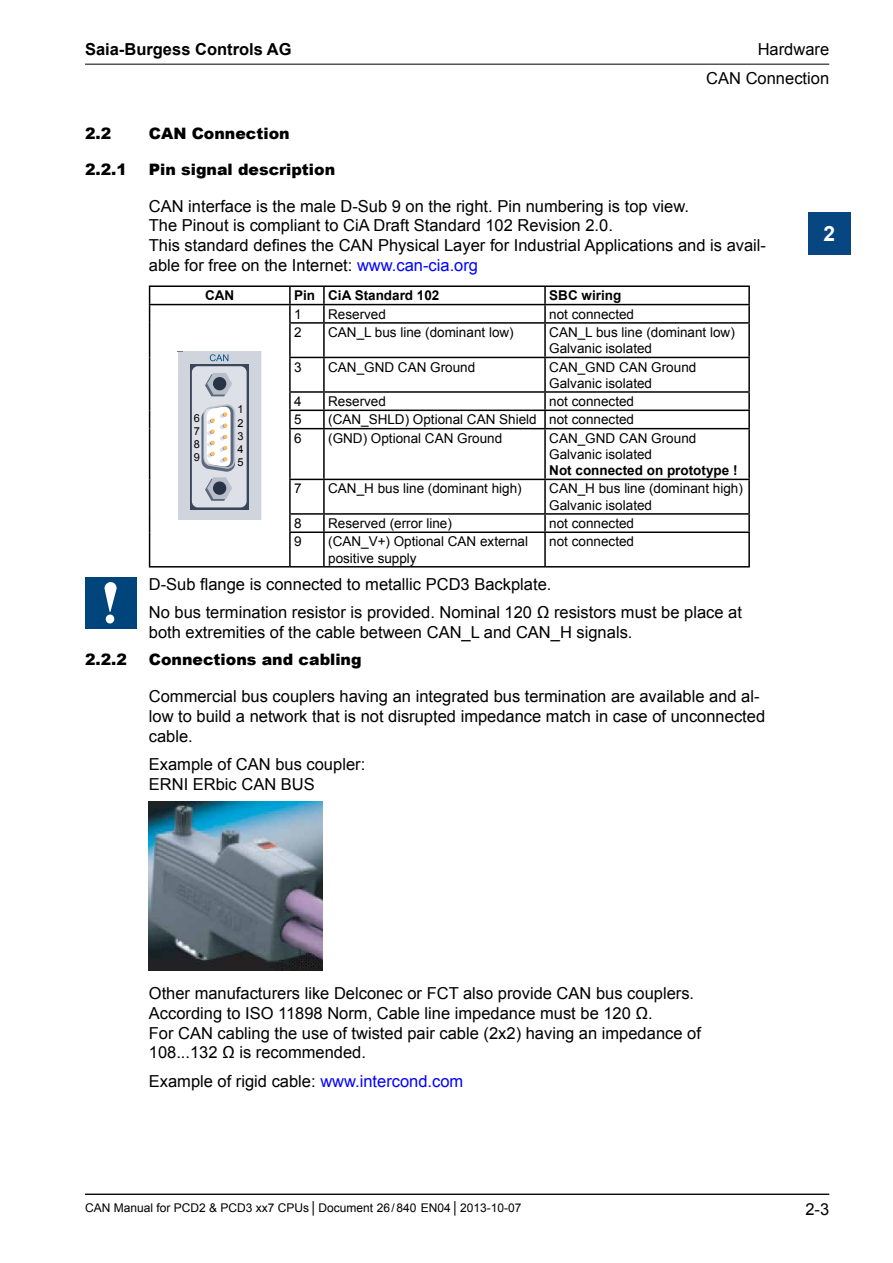
<style>
.page{position:relative;width:893px;height:1263px;background:#fff}
.page>*{position:absolute;margin:0;border:0;box-sizing:border-box;transform-origin:0 0}
.t1{font:700 21px "Arial";color:#fff}
.Fliesstext{font:16.5px/19.8px "Arial";color:#000}
.t2{font:700 16.5px "Arial";color:#000}
.Überschrift_3{font:900 15.75px "Arial";color:#000}
.Überschrift_2{font:900 15.75px "Arial";color:#000}
.Fliesstext-2{font:13.5px/16.2px "Arial";color:#000}
.Fliesstext-3{font:700 13.5px "Arial";color:#000}
.t3{font:12px "Arial";color:#000}
.t4{font:10.95px/13.2px "Arial";color:#000;text-align:justify}
.s1{color:#00f}
.s2{font-weight:700}
</style>
<div class="page">
<hr style="left:85px;top:64px;width:744px;height:1px;background:#000">
<div style="left:808px;top:213px;width:42px;height:42px;background:#074680"></div>
<hr style="left:85px;top:1194px;width:744px;height:1px;background:#000">
<hr style="left:149px;top:285px;width:141px;height:2px;background:#000">
<hr style="left:290px;top:285px;width:34px;height:2px;background:#000">
<hr style="left:324px;top:285px;width:221px;height:2px;background:#000">
<hr style="left:545px;top:285px;width:205px;height:2px;background:#000">
<hr style="left:149px;top:304px;width:141px;height:1px;background:#000">
<svg style="left:149px;top:287px;width:1px;height:36px"></svg>
<hr style="left:290px;top:304px;width:34px;height:1px;background:#000">
<svg style="left:289px;top:287px;width:2px;height:35px"></svg>
<hr style="left:324px;top:304px;width:221px;height:1px;background:#000">
<svg style="left:323px;top:287px;width:2px;height:35px"></svg>
<hr style="left:545px;top:304px;width:205px;height:1px;background:#000">
<svg style="left:544px;top:287px;width:2px;height:35px"></svg>
<svg style="left:748px;top:287px;width:2px;height:35px"></svg>
<hr style="left:149px;top:323px;width:1px;height:34px;background:#000">
<hr style="left:289px;top:322px;width:35px;height:2px;background:#000">
<hr style="left:289px;top:324px;width:2px;height:33px;background:#000">
<hr style="left:324px;top:322px;width:221px;height:2px;background:#000">
<hr style="left:323px;top:324px;width:2px;height:33px;background:#000">
<hr style="left:545px;top:322px;width:205px;height:2px;background:#000">
<hr style="left:544px;top:324px;width:2px;height:33px;background:#000">
<hr style="left:748px;top:324px;width:2px;height:33px;background:#000">
<hr style="left:149px;top:357px;width:1px;height:35px;background:#000">
<hr style="left:289px;top:357px;width:35px;height:1px;background:#000">
<hr style="left:289px;top:358px;width:2px;height:33px;background:#000">
<hr style="left:324px;top:357px;width:221px;height:1px;background:#000">
<hr style="left:323px;top:358px;width:2px;height:33px;background:#000">
<hr style="left:545px;top:357px;width:205px;height:1px;background:#000">
<hr style="left:544px;top:358px;width:2px;height:33px;background:#000">
<hr style="left:748px;top:358px;width:2px;height:33px;background:#000">
<hr style="left:289px;top:391px;width:35px;height:2px;background:#000">
<hr style="left:324px;top:391px;width:221px;height:2px;background:#000">
<hr style="left:545px;top:391px;width:205px;height:2px;background:#000">
<svg style="left:149px;top:392px;width:1px;height:37px"></svg>
<hr style="left:289px;top:410px;width:35px;height:1px;background:#000">
<svg style="left:289px;top:393px;width:2px;height:35px"></svg>
<hr style="left:324px;top:410px;width:221px;height:1px;background:#000">
<svg style="left:323px;top:393px;width:2px;height:35px"></svg>
<hr style="left:545px;top:410px;width:205px;height:1px;background:#000">
<svg style="left:544px;top:393px;width:2px;height:35px"></svg>
<svg style="left:748px;top:393px;width:2px;height:35px"></svg>
<hr style="left:149px;top:429px;width:1px;height:50px;background:#000">
<hr style="left:289px;top:428px;width:35px;height:1px;background:#000">
<hr style="left:289px;top:429px;width:2px;height:50px;background:#000">
<hr style="left:324px;top:428px;width:221px;height:1px;background:#000">
<hr style="left:323px;top:429px;width:2px;height:50px;background:#000">
<hr style="left:545px;top:428px;width:205px;height:1px;background:#000">
<hr style="left:544px;top:429px;width:2px;height:50px;background:#000">
<hr style="left:748px;top:429px;width:2px;height:50px;background:#000">
<hr style="left:149px;top:479px;width:1px;height:35px;background:#000">
<hr style="left:289px;top:479px;width:35px;height:1px;background:#000">
<hr style="left:289px;top:480px;width:2px;height:33px;background:#000">
<hr style="left:324px;top:479px;width:221px;height:1px;background:#000">
<hr style="left:323px;top:480px;width:2px;height:33px;background:#000">
<hr style="left:545px;top:479px;width:205px;height:1px;background:#000">
<hr style="left:544px;top:480px;width:2px;height:33px;background:#000">
<hr style="left:748px;top:480px;width:2px;height:33px;background:#000">
<svg style="left:149px;top:514px;width:1px;height:18px"></svg>
<hr style="left:289px;top:513px;width:35px;height:2px;background:#000">
<svg style="left:289px;top:515px;width:2px;height:16px"></svg>
<hr style="left:324px;top:513px;width:221px;height:2px;background:#000">
<svg style="left:323px;top:515px;width:2px;height:16px"></svg>
<hr style="left:545px;top:513px;width:205px;height:2px;background:#000">
<svg style="left:544px;top:515px;width:2px;height:16px"></svg>
<svg style="left:748px;top:515px;width:2px;height:16px"></svg>
<hr style="left:149px;top:532px;width:1px;height:34px;background:#000">
<hr style="left:289px;top:531px;width:35px;height:2px;background:#000">
<hr style="left:289px;top:533px;width:2px;height:33px;background:#000">
<hr style="left:324px;top:531px;width:221px;height:2px;background:#000">
<hr style="left:323px;top:533px;width:2px;height:33px;background:#000">
<hr style="left:545px;top:531px;width:205px;height:2px;background:#000">
<hr style="left:544px;top:533px;width:2px;height:33px;background:#000">
<hr style="left:748px;top:533px;width:2px;height:33px;background:#000">
<hr style="left:149px;top:566px;width:141px;height:1px;background:#000">
<hr style="left:290px;top:566px;width:34px;height:1px;background:#000">
<hr style="left:324px;top:566px;width:221px;height:1px;background:#000">
<hr style="left:545px;top:566px;width:205px;height:1px;background:#000">
<svg style="left:178px;top:351px;width:83px;height:169px;background:#c4c9d1"></svg>
<img style="left:149px;top:802px;width:174px;height:169px">
<div style="left:85px;top:577px;width:51px;height:51px;background:#00447c"></div>
<svg style="left:104px;top:582px;width:13px;height:41px"></svg>
<p class="t2" style="left:85px;top:38px;width:208px">Saia-Burgess Controls AG</p>
<p class="Fliesstext" style="left:758px;top:39px;width:73px">Hardware</p>
<p class="Fliesstext" style="left:706px;top:69px;width:124px">CAN Connection</p>
<p class="Überschrift_2" style="left:85px;top:122px;width:28px">2.2</p>
<p class="Überschrift_2" style="left:149px;top:122px;width:142px">CAN Connection</p>
<p class="Überschrift_3" style="left:85px;top:158px;width:44px">2.2.1</p>
<p class="Überschrift_3" style="left:149px;top:158px;width:188px">Pin signal description</p>
<p class="Fliesstext" style="left:149px;top:196px;width:619px">CAN interface is the male D-Sub 9 on the right. Pin numbering is top view.<br>The Pinout is compliant to CiA Draft Standard 102 Revision 2.0.<br>This standard defines the CAN Physical Layer for Industrial Applications and is avail&shy;able for free on the Internet: <span class="s1">www.can-cia.org</span></p>
<p class="Fliesstext-3" style="left:205px;top:287px;width:31px">CAN</p>
<p class="Fliesstext-3" style="left:294px;top:287px;width:23px">Pin</p>
<p class="Fliesstext-3" style="left:328px;top:287px;width:113px">CiA Standard 102</p>
<p class="Fliesstext-3" style="left:549px;top:287px;width:74px">SBC wiring</p>
<p class="Fliesstext-2" style="left:294px;top:306px;width:9px">1</p>
<p class="Fliesstext-2" style="left:328px;top:306px;width:59px">Reserved</p>
<p class="Fliesstext-2" style="left:549px;top:306px;width:86px">not connected</p>
<p class="Fliesstext-2" style="left:294px;top:324px;width:9px">2</p>
<p class="Fliesstext-2" style="left:328px;top:324px;width:187px">CAN_L bus line (dominant low)</p>
<p class="Fliesstext-2" style="left:549px;top:324px;width:187px">CAN_L bus line (dominant low)<br>Galvanic isolated</p>
<p class="Fliesstext-2" style="left:294px;top:359px;width:9px">3</p>
<p class="Fliesstext-2" style="left:328px;top:359px;width:149px">CAN_GND CAN Ground</p>
<p class="Fliesstext-2" style="left:549px;top:359px;width:149px">CAN_GND CAN Ground<br>Galvanic isolated</p>
<p class="Fliesstext-2" style="left:294px;top:393px;width:9px">4</p>
<p class="Fliesstext-2" style="left:328px;top:393px;width:59px">Reserved</p>
<p class="Fliesstext-2" style="left:549px;top:393px;width:86px">not connected</p>
<p class="Fliesstext-2" style="left:294px;top:412px;width:9px">5</p>
<p class="Fliesstext-2" style="left:328px;top:412px;width:210px">(CAN_SHLD) Optional CAN Shield</p>
<p class="Fliesstext-2" style="left:549px;top:412px;width:86px">not connected</p>
<p class="Fliesstext-2" style="left:294px;top:430px;width:9px">6</p>
<p class="Fliesstext-2" style="left:328px;top:430px;width:176px">(GND) Optional CAN Ground</p>
<p class="Fliesstext-2" style="left:549px;top:430px;width:190px">CAN_GND CAN Ground<br>Galvanic isolated<br><span class="s2">Not connected on prototype !</span></p>
<p class="Fliesstext-2" style="left:294px;top:481px;width:9px">7</p>
<p class="Fliesstext-2" style="left:328px;top:481px;width:195px">CAN_H bus line (dominant high)</p>
<p class="Fliesstext-2" style="left:549px;top:481px;width:195px">CAN_H bus line (dominant high)<br>Galvanic isolated</p>
<p class="Fliesstext-2" style="left:294px;top:515px;width:9px">8</p>
<p class="Fliesstext-2" style="left:328px;top:515px;width:125px">Reserved (error line)</p>
<p class="Fliesstext-2" style="left:549px;top:515px;width:86px">not connected</p>
<p class="Fliesstext-2" style="left:294px;top:534px;width:9px">9</p>
<p class="Fliesstext-2" style="left:328px;top:534px;width:201px">(CAN_V+) Optional CAN external positive supply</p>
<p class="Fliesstext-2" style="left:549px;top:534px;width:86px">not connected</p>
<p class="Fliesstext" style="left:149px;top:574px;width:404px">D-Sub flange is connected to metallic PCD3 Backplate.</p>
<p class="Fliesstext" style="left:149px;top:603px;width:595px">No bus termination resistor is provided. Nominal 120 Ω resistors must be place at both extremities of the cable between CAN_L and CAN_H signals.</p>
<p class="t4" style="left:237px;top:403px;width:8px">1<br>2<br>3<br>4<br>5</p>
<p class="t4" style="left:194px;top:411px;width:8px">6<br>7<br>8<br>9</p>
<p class="Überschrift_3" style="left:85px;top:648px;width:44px">2.2.2</p>
<p class="Überschrift_3" style="left:149px;top:648px;width:214px">Connections and cabling</p>
<p class="Fliesstext" style="left:149px;top:687px;width:618px">Commercial bus couplers having an integrated bus termination are available and al&shy;low to build a network that is not disrupted impedance match in case of unconnected cable.</p>
<p class="Fliesstext" style="left:149px;top:754px;width:218px">Example of CAN bus coupler:<br>ERNI ERbic CAN BUS</p>
<p class="t1" style="left:823px;top:219px;width:13px">2</p>
<p class="Fliesstext" style="left:149px;top:983px;width:554px">Other manufacturers like Delconec or FCT also provide CAN bus couplers.<br>According to ISO 11898 Norm, Cable line impedance must be 120 Ω.<br>For CAN cabling the use of twisted pair cable (2x2) having an impedance of 108...132 Ω is recommended.</p>
<p class="Fliesstext" style="left:149px;top:1071px;width:316px">Example of rigid cable: <span class="s1">www.intercond.com</span></p>
<p class="t3" style="left:85px;top:1200px;width:438px">CAN Manual for PCD2 &amp; PCD3 xx7 CPUs │Document 26/840 EN04 │ 2013-10-07</p>
<p class="Fliesstext" style="left:805px;top:1200px;width:25px">2-3</p>
</div>
